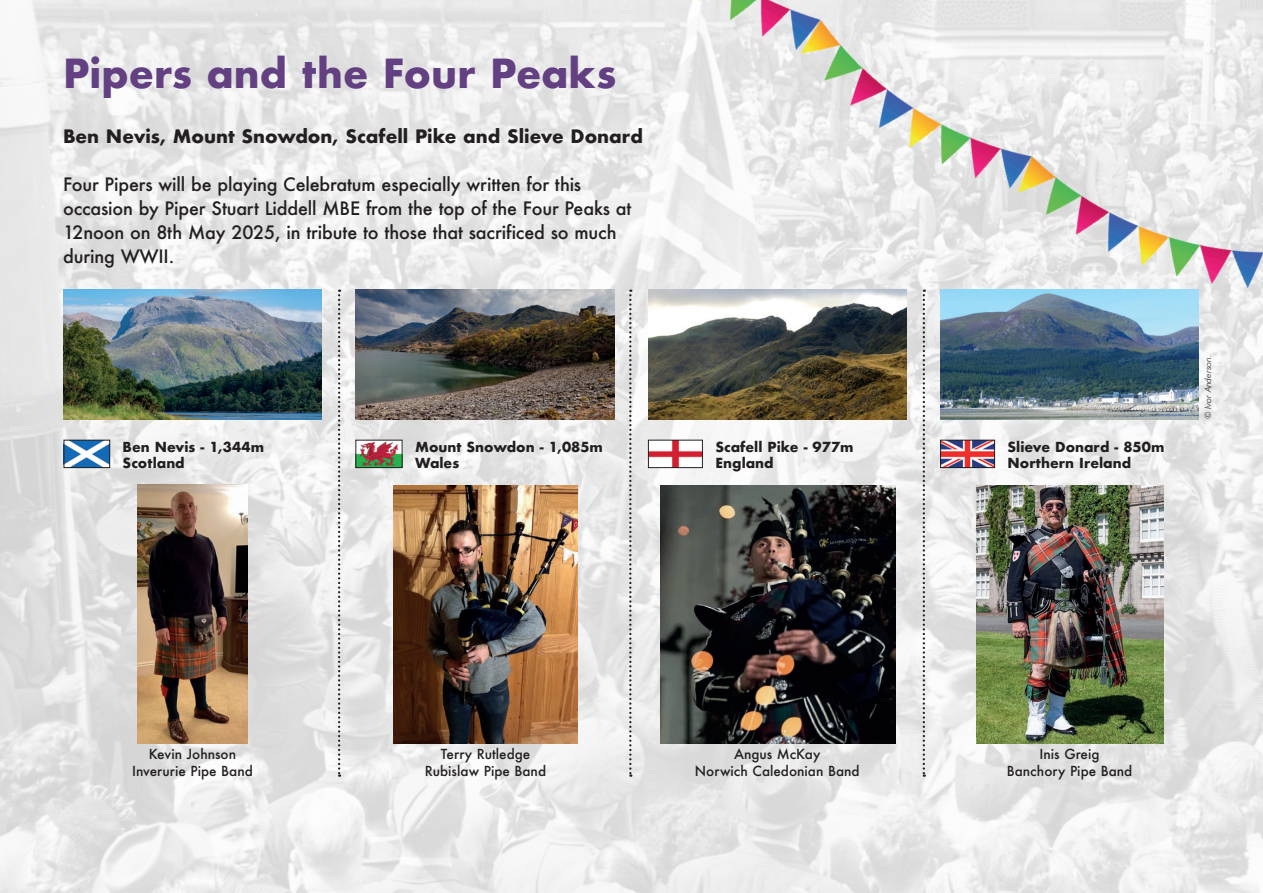
<style>
.page{position:relative;width:1263px;height:893px;background:#fff}
.page>*{position:absolute;margin:0;border:0;box-sizing:border-box;transform-origin:0 0}
.t1{font:700 39px "Futura";color:#634081}
.t2{font:500 18px/24px "Futura";letter-spacing:-.01em;color:#231f20}
.t3{font:700 18px "Futura";color:#231f20}
.t4{font:500 13.5px/16.2px "Futura";color:#231f20;text-align:center}
.t5{font:700 13.5px/16.2px "Futura";color:#231f20}
.t6{font:italic 300 9px "Futura BT";color:#231f20}
</style>
<div class="page">
<img style="left:0;top:0;width:1263px;height:893px">
<img style="left:63px;top:290px;width:259px;height:129px">
<img style="left:356px;top:290px;width:258px;height:129px">
<img style="left:137px;top:484px;width:111px;height:259px">
<img style="left:660px;top:485px;width:235px;height:258px">
<img style="left:394px;top:485px;width:183px;height:258px">
<img style="left:976px;top:485px;width:188px;height:258px">
<div style="left:940px;top:440px;width:55px;height:28px;border:1px solid #231f20"></div>
<img style="left:358px;top:442px;width:42px;height:24px">
<div style="left:356px;top:440px;width:46px;height:28px;border:1px solid #231f20"></div>
<img style="left:66px;top:442px;width:42px;height:24px">
<div style="left:64px;top:440px;width:46px;height:28px;border:1px solid #231f20"></div>
<div style="left:648px;top:440px;width:55px;height:28px;border:1px solid #231f20"></div>
<img style="left:649px;top:0;width:614px;height:466px">
<svg style="left:338px;top:290px;width:2px;height:487px"></svg>
<svg style="left:629px;top:290px;width:2px;height:487px"></svg>
<svg style="left:923px;top:290px;width:2px;height:487px"></svg>
<h1 class="t1" style="left:63px;top:45px;width:555px">Pipers and the Four Peaks</h1>
<p class="t3" style="left:63px;top:123px;width:581px">Ben Nevis, Mount Snowdon, Scafell Pike and Slieve Donard</p>
<p class="t2" style="left:63px;top:172px;width:570px">Four Pipers will be playing Celebratum especially written for this occasion by Piper Stuart Liddell MBE from the top of the Four Peaks at 12noon on 8th May 2025, in tribute to those that sacrificed so much during WWII.</p>
<p class="t5" style="left:123px;top:438px;width:143px">Ben Nevis - 1,344m<br>Scotland</p>
<p class="t5" style="left:415px;top:438px;width:189px">Mount Snowdon - 1,085m<br>Wales</p>
<p class="t5" style="left:715px;top:438px;width:140px">Scafell Pike - 977m<br>England</p>
<p class="t5" style="left:1007px;top:438px;width:158px">Slieve Donard - 850m<br>Northern Ireland</p>
<p class="t6" style="left:1202px;top:419px;width:66px;rotate:-90deg">© Ivor Anderson.</p>
<p class="t4" style="left:132px;top:746px;width:122px">Kevin Johnson<br>Inverurie Pipe Band</p>
<p class="t4" style="left:1007px;top:746px;width:127px">Inis Greig<br>Banchory Pipe Band</p>
<p class="t4" style="left:425px;top:746px;width:123px">Terry Rutledge<br>Rubislaw Pipe Band</p>
<p class="t4" style="left:695px;top:746px;width:166px">Angus McKay<br>Norwich Caledonian Band</p>
</div>
